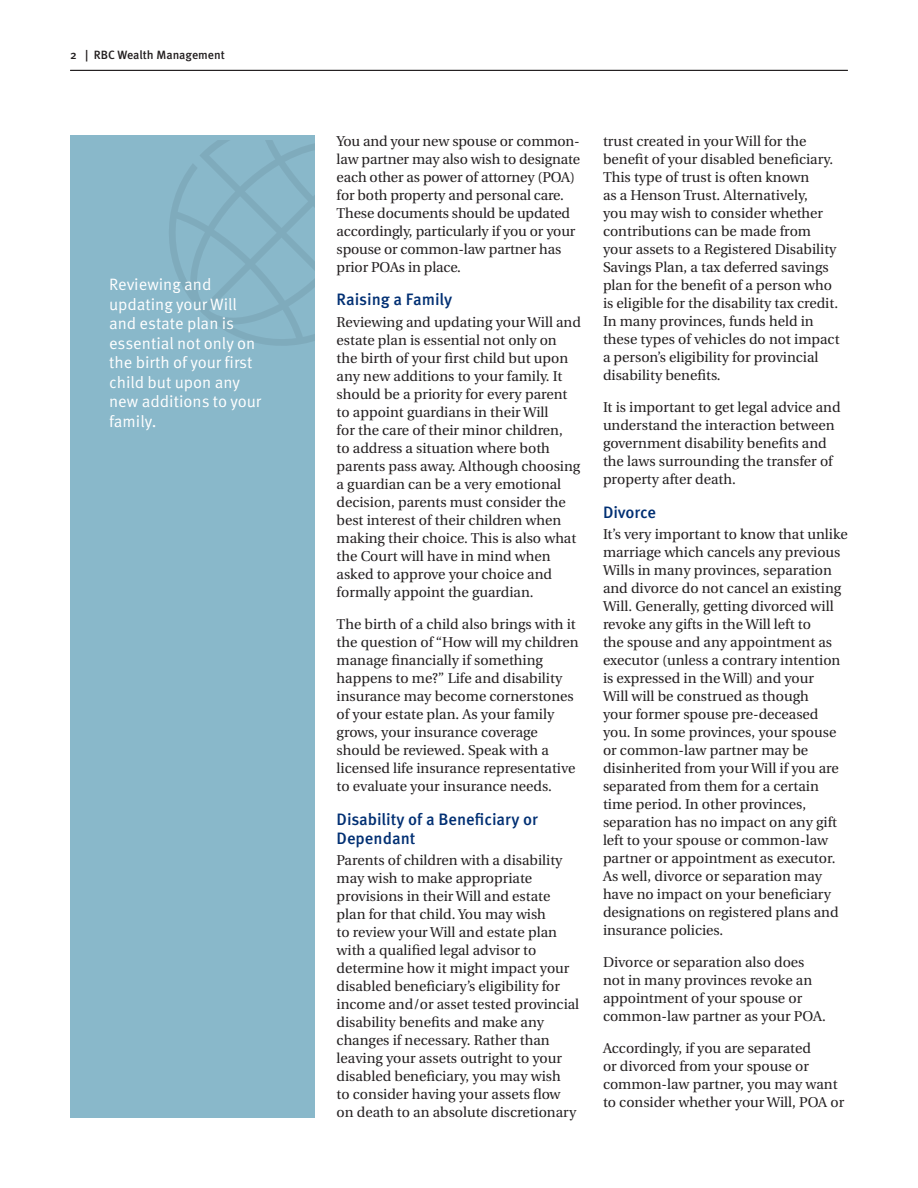
<style>
.page{position:relative;width:918px;height:1188px;background:#fff}
.page>*{position:absolute;margin:0;border:0;box-sizing:border-box;transform-origin:0 0}
._8a_-_callout_white{font:16.5px/19.5px "Meta OT Norm";color:#fff}
._4-Text_Headline{font:500 16.5px/19.5px "Meta OT";color:#002f73}
._5-Body_Copy{font:14.25px/18px "Utopia";color:#231f20}
.t1{font:500 12px "Meta OT";color:#231f20}
</style>
<div class="page">
<hr style="left:70px;top:70px;width:778px;height:1px;background:#231f20">
<div style="left:70px;top:135px;width:245px;height:983px;background:#89b8ca"></div>
<svg style="left:169px;top:140px;width:146px;height:206px"></svg>
<p class="t1" style="left:70px;top:47px;width:156px">2 | RBC Wealth Management</p>
<p class="_8a_-_callout_white" style="left:109px;top:275px;width:154px">Reviewing and updating your Will and estate plan is essential not only on the birth of your first child but upon any new additions to your family.</p>
<p class="_5-Body_Copy" style="left:337px;top:132px;width:245px">You and your new spouse or common&shy;law partner may also wish to designate each other as power of attorney (POA) for both property and personal care.<br>These documents should be updated accordingly, particularly if you or your spouse or common-law partner has prior POAs in place.</p>
<p class="_4-Text_Headline" style="left:337px;top:290px;width:117px">Raising a Family</p>
<p class="_5-Body_Copy" style="left:337px;top:313px;width:246px">Reviewing and updating your Will and estate plan is essential not only on the birth of your first child but upon any new additions to your family. It should be a priority for every parent to appoint guardians in their Will<br>for the care of their minor children,<br>to address a situation where both parents pass away. Although choosing a guardian can be a very emotional decision, parents must consider the best interest of their children when making their choice. This is also what the Court will have in mind when asked to approve your choice and formally appoint the guardian.</p>
<p class="_5-Body_Copy" style="left:337px;top:615px;width:244px">The birth of a child also brings with it the question of “How will my children manage financially if something happens to me?” Life and disability insurance may become cornerstones of your estate plan. As your family grows, your insurance coverage should be reviewed. Speak with a licensed life insurance representative to evaluate your insurance needs.</p>
<p class="_4-Text_Headline" style="left:337px;top:809px;width:203px">Disability of a Beneficiary or<br>Dependant</p>
<p class="_5-Body_Copy" style="left:337px;top:852px;width:244px">Parents of children with a disability may wish to make appropriate provisions in their Will and estate plan for that child. You may wish<br>to review your Will and estate plan with a qualified legal advisor to determine how it might impact your disabled beneficiary’s eligibility for income and/or asset tested provincial disability benefits and make any changes if necessary. Rather than leaving your assets outright to your disabled beneficiary, you may wish<br>to consider having your assets flow on death to an absolute discretionary</p>
<p class="_5-Body_Copy" style="left:603px;top:132px;width:238px">trust created in your Will for the benefit of your disabled beneficiary.<br>This type of trust is often known<br>as a Henson Trust. Alternatively,<br>you may wish to consider whether contributions can be made from your assets to a Registered Disability Savings Plan, a tax deferred savings plan for the benefit of a person who is eligible for the disability tax credit.<br>In many provinces, funds held in these types of vehicles do not impact a person’s eligibility for provincial disability benefits.</p>
<p class="_5-Body_Copy" style="left:603px;top:398px;width:239px">It is important to get legal advice and understand the interaction between government disability benefits and the laws surrounding the transfer of property after death.</p>
<p class="_4-Text_Headline" style="left:603px;top:502px;width:55px">Divorce</p>
<p class="_5-Body_Copy" style="left:603px;top:525px;width:246px">It’s very important to know that unlike marriage which cancels any previous Wills in many provinces, separation and divorce do not cancel an existing Will. Generally, getting divorced will revoke any gifts in the Will left to<br>the spouse and any appointment as executor (unless a contrary intention is expressed in the Will) and your<br>Will will be construed as though<br>your former spouse pre-deceased you. In some provinces, your spouse or common-law partner may be disinherited from your Will if you are separated from them for a certain time period. In other provinces, separation has no impact on any gift left to your spouse or common-law partner or appointment as executor.<br>As well, divorce or separation may have no impact on your beneficiary designations on registered plans and insurance policies.</p>
<p class="_5-Body_Copy" style="left:603px;top:954px;width:224px">Divorce or separation also does not in many provinces revoke an appointment of your spouse or common-law partner as your POA.</p>
<p class="_5-Body_Copy" style="left:603px;top:1040px;width:243px">Accordingly, if you are separated<br>or divorced from your spouse or common-law partner, you may want to consider whether your Will, POA or</p>
</div>
